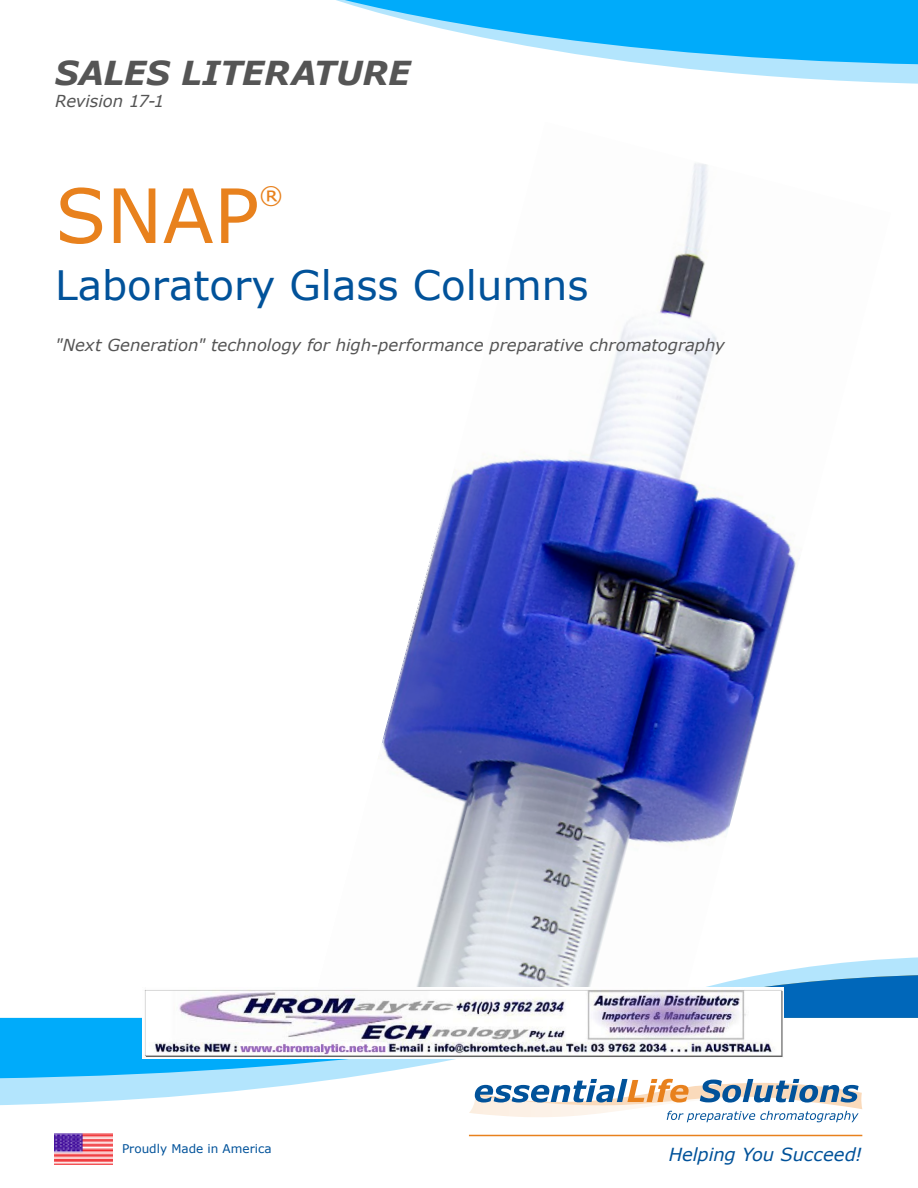
<style>
.page{position:relative;width:918px;height:1188px;background:#fff}
.page>*{position:absolute;margin:0;border:0;box-sizing:border-box;transform-origin:0 0}
.t1{font:75px "Verdana";color:#e8811d}
.t2{font:40.5px "Verdana";color:#01529a}
.t3{font:italic 700 33px "Verdana";letter-spacing:-.005em;color:#555}
.t4{font:24px "Verdana";color:#e8811d}
.t5{font:italic 18px "Verdana";letter-spacing:-.005em;color:#01529a}
.t6{font:italic 16.5px "Verdana";color:#555}
.t7{font:12px "Verdana";color:#01529a}
</style>
<div class="page">
<img style="left:378px;top:163px;width:422px;height:794px">
<svg style="left:649px;top:64px;width:269px;height:20px;fill:#b3e5fd"></svg>
<svg style="left:336px;top:0;width:582px;height:64px"></svg>
<svg style="left:0;top:957px;width:918px;height:165px"></svg>
<hr style="left:469px;top:1135px;width:393px;height:1px;background:#e8811d">
<img style="left:54px;top:1133px;width:59px;height:32px">
<img style="left:142px;top:988px;width:641px;height:71px">
<p class="t3" style="left:55px;top:49px;width:357px">SALES LITERATURE</p>
<p class="t6" style="left:55px;top:90px;width:111px">Revision 17-1</p>
<p class="t1" style="left:55px;top:164px;width:205px">SNAP</p>
<p class="t4" style="left:259px;top:179px;width:25px">®</p>
<p class="t2" style="left:55px;top:257px;width:535px">Laboratory Glass Columns</p>
<p class="t6" style="left:55px;top:334px;width:671px">"Next Generation" technology for high-performance preparative chromatography</p>
<p class="t7" style="left:122px;top:1140px;width:151px">Proudly Made in America</p>
<p class="t5" style="left:669px;top:1142px;width:195px">Helping You Succeed!</p>
</div>
